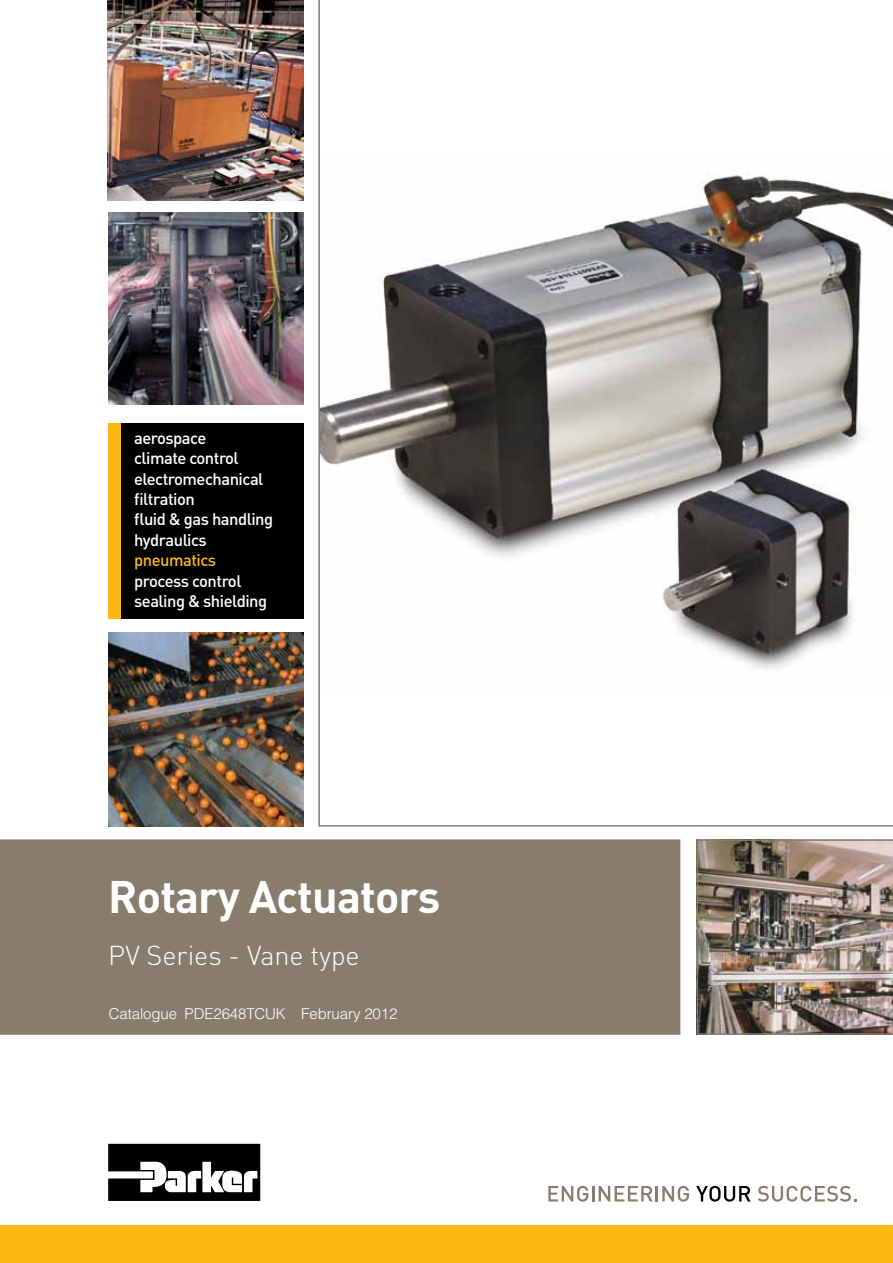
<style>
.page{position:relative;width:893px;height:1263px;background:#fff}
.page>*{position:absolute;margin:0;border:0;box-sizing:border-box;transform-origin:0 0}
.t1{font:700 45px "DINOT";letter-spacing:-.02em;color:#fff}
.t2{font:300 27px "DINOT";color:#fff}
.t3{font:500 16.5px/20.4px "DINOT";letter-spacing:-.03em;color:#fff}
.t4{font:500 16.5px "DINOT";letter-spacing:-.03em;color:#fdb913}
.t5{font:300 15px "Helvetica";letter-spacing:-.01em;color:#fff}
</style>
<div class="page">
<svg style="left:318px;top:0;width:575px;height:826px"></svg>
<div style="left:0;top:1225px;width:893px;height:38px;background:#fdb913"></div>
<div style="left:0;top:839px;width:680px;height:196px;background:#887d6c;border:2px solid #887d6c"></div>
<svg style="left:548px;top:1186px;width:141px;height:15px"></svg>
<svg style="left:696px;top:1186px;width:54px;height:15px"></svg>
<svg style="left:758px;top:1186px;width:99px;height:15px"></svg>
<div style="left:108px;top:423px;width:196px;height:196px;background:#000"></div>
<div style="left:108px;top:423px;width:12px;height:196px;background:#fdb913"></div>
<img style="left:108px;top:0;width:195px;height:200px">
<svg style="left:108px;top:1144px;width:152px;height:57px"></svg>
<img style="left:108px;top:213px;width:195px;height:192px">
<img style="left:108px;top:633px;width:195px;height:194px">
<img style="left:697px;top:839px;width:196px;height:196px">
<p class="t3" style="left:134px;top:427px;width:141px">aerospace<br>climate control electromechanical filtration<br>fluid &amp; gas handling hydraulics</p>
<p class="t4" style="left:134px;top:549px;width:84px">pneumatics</p>
<p class="t3" style="left:134px;top:570px;width:135px">process control sealing &amp; shielding</p>
<h1 class="t1" style="left:108px;top:866px;width:333px">Rotary Actuators</h1>
<h2 class="t2" style="left:108px;top:937px;width:253px">PV Series - Vane type</h2>
<p class="t5" style="left:109px;top:1004px;width:290px">Catalogue PDE2648TCUK February 2012</p>
</div>
